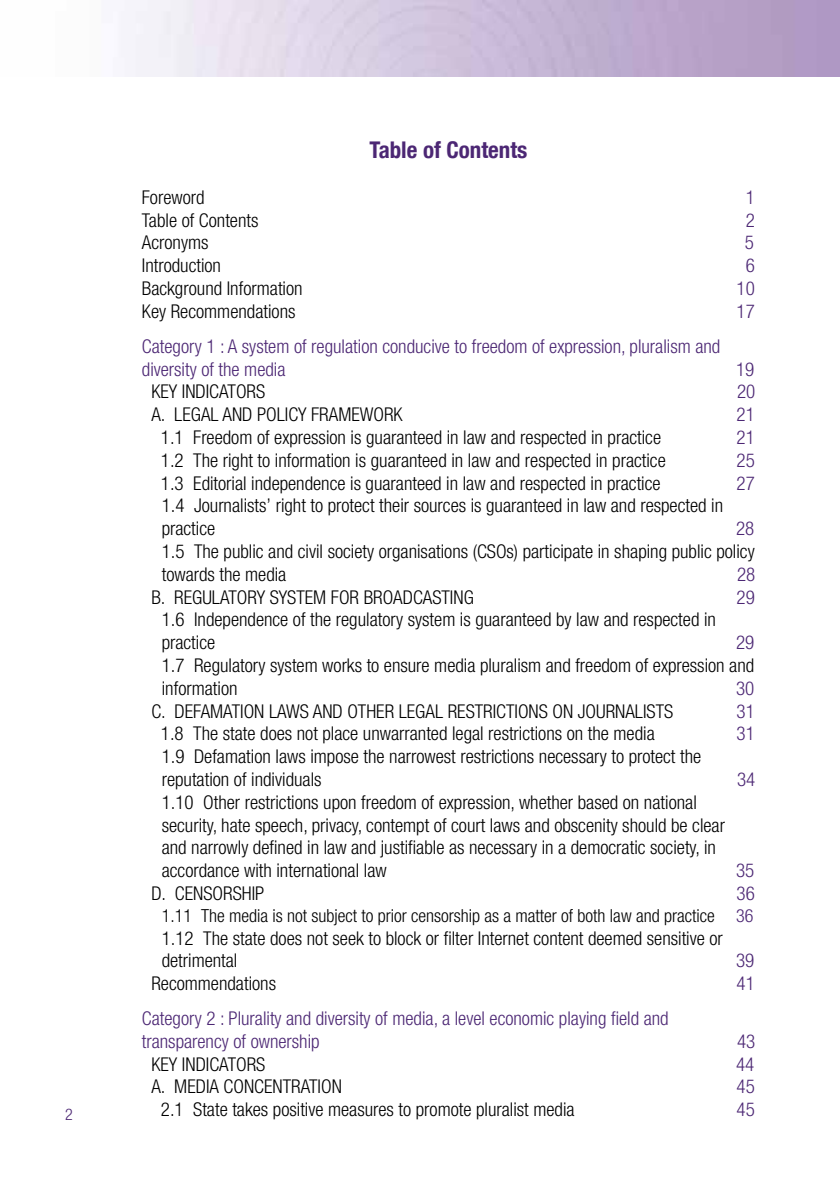
<style>
.page{position:relative;width:840px;height:1191px;background:#fff}
.page>*{position:absolute;margin:0;border:0;box-sizing:border-box;transform-origin:0 0}
.t1{font:700 condensed 23px "Helvetica Neue LT Com";color:#4c2774}
.t2{font:300 condensed 19px/22.8px "Helvetica Neue LT Com";color:#000}
.t3{font:300 condensed 19px/22.8px "Helvetica Neue LT Com";color:#4c2774}
.t4{font:300 condensed 18px "Helvetica Neue LT Com";color:#000}
.t5{font:300 condensed 16px "Helvetica Neue LT Com";color:#4c2774}
.s1{color:#4c2774}
</style>
<div class="page">
<p class="t5" style="left:65px;top:1105px;width:9px">2</p>
<p class="t1" style="left:369px;top:136px;width:159px">Table of Contents</p>
<p class="t2" style="left:142px;top:186px;width:64px">Foreword</p>
<p class="t3" style="left:745px;top:186px;width:11px">1</p>
<p class="t2" style="left:142px;top:208px;width:118px">Table of Contents</p>
<p class="t3" style="left:745px;top:208px;width:11px">2</p>
<p class="t2" style="left:142px;top:231px;width:68px">Acronyms</p>
<p class="t3" style="left:744px;top:231px;width:11px">5</p>
<p class="t2" style="left:142px;top:254px;width:81px">Introduction</p>
<p class="t3" style="left:745px;top:254px;width:11px">6</p>
<p class="t2" style="left:142px;top:277px;width:162px">Background Information</p>
<p class="t3" style="left:736px;top:277px;width:20px">10</p>
<p class="t2" style="left:142px;top:300px;width:155px">Key Recommendations</p>
<p class="t3" style="left:736px;top:300px;width:20px">17</p>
<p class="t3" style="left:142px;top:334px;width:579px">Category 1 : A system of regulation conducive to freedom of expression, pluralism and diversity of the media</p>
<p class="t3" style="left:735px;top:357px;width:20px">19</p>
<p class="t2" style="left:151px;top:380px;width:115px">KEY INDICATORS</p>
<p class="t3" style="left:736px;top:380px;width:20px">20</p>
<p class="t2" style="left:151px;top:403px;width:253px">A. LEGAL AND POLICY FRAMEWORK</p>
<p class="t3" style="left:736px;top:403px;width:20px">21</p>
<p class="t2" style="left:161px;top:426px;width:501px">1.1 Freedom of expression is guaranteed in law and respected in practice</p>
<p class="t3" style="left:736px;top:426px;width:20px">21</p>
<p class="t2" style="left:161px;top:448px;width:506px">1.2 The right to information is guaranteed in law and respected in practice</p>
<p class="t3" style="left:736px;top:448px;width:20px">25</p>
<p class="t2" style="left:161px;top:471px;width:501px">1.3 Editorial independence is guaranteed in law and respected in practice</p>
<p class="t3" style="left:736px;top:471px;width:20px">27</p>
<p class="t2" style="left:162px;top:494px;width:562px">1.4 Journalists’ right to protect their sources is guaranteed in law and respected in practice</p>
<p class="t3" style="left:735px;top:517px;width:20px">28</p>
<p class="t2" style="left:162px;top:540px;width:594px">1.5 The public and civil society organisations (CSOs) participate in shaping public policy towards the media</p>
<p class="t3" style="left:736px;top:562px;width:20px">28</p>
<p class="t2" style="left:151px;top:585px;width:324px">B. REGULATORY SYSTEM FOR BROADCASTING</p>
<p class="t3" style="left:736px;top:585px;width:20px">29</p>
<p class="t2" style="left:162px;top:608px;width:555px">1.6 Independence of the regulatory system is guaranteed by law and respected in practice</p>
<p class="t3" style="left:735px;top:631px;width:20px">29</p>
<p class="t2" style="left:162px;top:654px;width:593px">1.7 Regulatory system works to ensure media pluralism and freedom of expression and information</p>
<p class="t3" style="left:735px;top:676px;width:20px">30</p>
<p class="t2" style="left:151px;top:699px;width:523px">C. DEFAMATION LAWS AND OTHER LEGAL RESTRICTIONS ON JOURNALISTS</p>
<p class="t3" style="left:736px;top:699px;width:20px">31</p>
<p class="t2" style="left:161px;top:722px;width:495px">1.8 The state does not place unwarranted legal restrictions on the media</p>
<p class="t3" style="left:736px;top:722px;width:20px">31</p>
<p class="t2" style="left:162px;top:745px;width:540px">1.9 Defamation laws impose the narrowest restrictions necessary to protect the reputation of individuals</p>
<p class="t3" style="left:736px;top:768px;width:20px">34</p>
<p class="t2" style="left:162px;top:790px;width:564px">1.10 Other restrictions upon freedom of expression, whether based on national security, hate speech, privacy, contempt of court laws and obscenity should be clear and narrowly defined in law and justifiable as necessary in a democratic society, in accordance with international law</p>
<p class="t3" style="left:735px;top:859px;width:20px">35</p>
<p class="t2" style="left:151px;top:882px;width:114px">D. CENSORSHIP</p>
<p class="t3" style="left:736px;top:882px;width:20px">36</p>
<p class="t4" style="left:162px;top:905px;width:593px">1.11 The media is not subject to prior censorship as a matter of both law and practice <span class="s1">36</span></p>
<p class="t2" style="left:162px;top:926px;width:562px">1.12 The state does not seek to block or filter Internet content deemed sensitive or detrimental</p>
<p class="t3" style="left:735px;top:949px;width:20px">39</p>
<p class="t2" style="left:151px;top:972px;width:126px">Recommendations</p>
<p class="t3" style="left:736px;top:972px;width:20px">41</p>
<p class="t3" style="left:142px;top:1006px;width:528px">Category 2 : Plurality and diversity of media, a level economic playing field and transparency of ownership</p>
<p class="t3" style="left:736px;top:1029px;width:20px">43</p>
<p class="t2" style="left:151px;top:1052px;width:115px">KEY INDICATORS</p>
<p class="t3" style="left:735px;top:1052px;width:20px">44</p>
<p class="t2" style="left:151px;top:1075px;width:192px">A. MEDIA CONCENTRATION</p>
<p class="t3" style="left:736px;top:1075px;width:20px">45</p>
<p class="t2" style="left:161px;top:1098px;width:415px">2.1 State takes positive measures to promote pluralist media</p>
<p class="t3" style="left:736px;top:1098px;width:20px">45</p>
</div>
